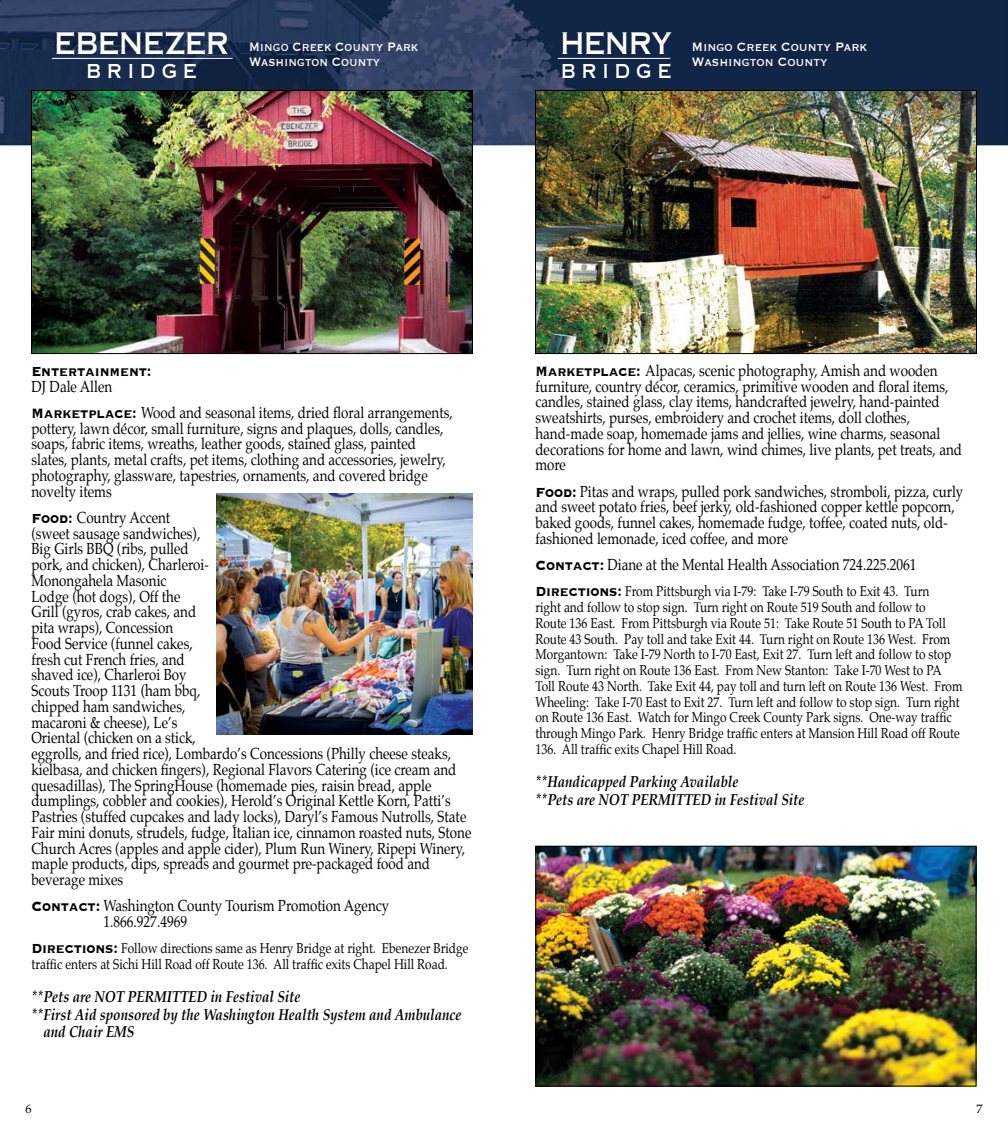
<style>
.page{position:relative;width:1008px;height:1134px;background:#fff}
.page>*{position:absolute;margin:0;border:0;box-sizing:border-box;transform-origin:0 0}
.t1{font:29.75px "Copperplate Thirty One AB";color:#fff;scale:.85 1}
.t2{font:19.25px "Copperplate Thirty One AB";letter-spacing:.37em;color:#fff;scale:.85 1}
.t3{font:700 17.5px "Copperplate";letter-spacing:-.01em;color:#000;scale:.85 1}
.t4{font:15.75px/15.8px "Palatino";color:#000;scale:.85 1}
.t5{font:italic 700 15.75px/17.5px "Palatino";color:#000;scale:.85 1}
.t6{font:15.75px/15.8px "Copperplate";color:#fff;scale:.82 1}
.t7{font:15.75px/15.8px "Copperplate";color:#fff;scale:.85 1}
.t8{font:14px/15.8px "Palatino";color:#000;scale:.85 1}
.t9{font:12.25px "Palatino";color:#000}
.s1{font-family:"Copperplate";font-weight:700;font-size:17.5px}
</style>
<div class="page">
<img style="left:0;top:0;width:1008px;height:355px">
<img style="left:33px;top:92px;width:438px;height:260px">
<div style="left:31px;top:90px;width:442px;height:264px;border:1px solid #000"></div>
<img style="left:537px;top:92px;width:438px;height:260px">
<div style="left:535px;top:90px;width:442px;height:264px;border:1px solid #000"></div>
<hr style="left:52px;top:58px;width:181px;height:1px;background:#fff">
<hr style="left:558px;top:58px;width:112px;height:1px;background:#fff">
<img style="left:217px;top:494px;width:256px;height:240px">
<img style="left:537px;top:848px;width:437px;height:236px">
<div style="left:535px;top:846px;width:441px;height:240px;border:1px solid #000"></div>
<h1 class="t1" style="left:55px;top:26px;width:206px">EBENEZER</h1>
<p class="t2" style="left:87px;top:59px;width:131px">BRIDGE</p>
<h1 class="t1" style="left:560px;top:26px;width:133px">HENRY</h1>
<p class="t2" style="left:561px;top:59px;width:131px">BRIDGE</p>
<p class="t6" style="left:249px;top:38px;width:208px">Mingo Creek County Park<br>Washington County</p>
<p class="t7" style="left:692px;top:38px;width:208px">Mingo Creek County Park<br>Washington County</p>
<p class="t3" style="left:31px;top:360px;width:143px">Entertainment:</p>
<p class="t4" style="left:31px;top:375px;width:497px;line-height:26.2px">DJ Dale Allen<br><span class="s1">Marketplace:</span> Wood and seasonal items, dried floral arrangements,</p>
<p class="t4" style="left:31px;top:422px;width:489px">pottery, lawn décor, small furniture, signs and plaques, dolls, candles, soaps, fabric items, wreaths, leather goods, stained glass, painted slates, plants, metal crafts, pet items, clothing and accessories, jewelry, photography, glassware, tapestries, ornaments, and covered bridge novelty items</p>
<p class="t4" style="left:31px;top:511px;width:519px"><span class="s1">Food:</span> Country Accent<br>(sweet sausage sandwiches),<br>Big Girls BBQ (ribs, pulled<br>pork, and chicken), Charleroi-<br>Monongahela Masonic<br>Lodge (hot dogs), Off the<br>Grill (gyros, crab cakes, and<br>pita wraps), Concession<br>Food Service (funnel cakes,<br>fresh cut French fries, and<br>shaved ice), Charleroi Boy<br>Scouts Troop 1131 (ham bbq,<br>chipped ham sandwiches,<br>macaroni &amp; cheese), Le’s<br>Oriental (chicken on a stick,<br>eggrolls, and fried rice), Lombardo’s Concessions (Philly cheese steaks, kielbasa, and chicken fingers), Regional Flavors Catering (ice cream and quesadillas), The SpringHouse (homemade pies, raisin bread, apple dumplings, cobbler and cookies), Herold’s Original Kettle Korn, Patti’s Pastries (stuffed cupcakes and lady locks), Daryl’s Famous Nutrolls, State Fair mini donuts, strudels, fudge, Italian ice, cinnamon roasted nuts, Stone Church Acres (apples and apple cider), Plum Run Winery, Ripepi Winery, maple products, dips, spreads and gourmet pre-packaged food and beverage mixes</p>
<p class="t4" style="left:103px;top:900px;width:338px;text-indent:-72px"><span class="s1">Contact:</span> Washington County Tourism Promotion Agency<br>1.866.927.4969</p>
<p class="t8" style="left:31px;top:942px;width:516px"><span class="s1">Directions:</span> Follow directions same as Henry Bridge at right. Ebenezer Bridge traffic enters at Sichi Hill Road off Route 136. All traffic exits Chapel Hill Road.</p>
<p class="t5" style="left:31px;top:990px;width:318px">**Pets are NOT PERMITTED in Festival Site</p>
<p class="t5" style="left:31px;top:1007px;width:507px">**First Aid sponsored by the Washington Health System and Ambulance</p>
<p class="t5" style="left:43px;top:1025px;width:109px">and Chair EMS</p>
<p class="t4" style="left:535px;top:364px;width:503px"><span class="s1">Marketplace:</span> Alpacas, scenic photography, Amish and wooden furniture, country décor, ceramics, primitive wooden and floral items, candles, stained glass, clay items, handcrafted jewelry, hand-painted sweatshirts, purses, embroidery and crochet items, doll clothes, hand-made soap, homemade jams and jellies, wine charms, seasonal decorations for home and lawn, wind chimes, live plants, pet treats, and more</p>
<p class="t4" style="left:535px;top:485px;width:505px"><span class="s1">Food:</span> Pitas and wraps, pulled pork sandwiches, stromboli, pizza, curly and sweet potato fries, beef jerky, old-fashioned copper kettle popcorn, baked goods, funnel cakes, homemade fudge, toffee, coated nuts, old&shy;fashioned lemonade, iced coffee, and more</p>
<p class="t4" style="left:535px;top:558px;width:450px"><span class="s1">Contact:</span> Diane at the Mental Health Association 724.225.2061</p>
<p class="t8" style="left:535px;top:585px;width:504px"><span class="s1">Directions:</span> From Pittsburgh via I-79: Take I-79 South to Exit 43. Turn<br>right and follow to stop sign. Turn right on Route 519 South and follow to<br>Route 136 East. From Pittsburgh via Route 51: Take Route 51 South to PA Toll Route 43 South. Pay toll and take Exit 44. Turn right on Route 136 West. From Morgantown: Take I-79 North to I-70 East, Exit 27. Turn left and follow to stop sign. Turn right on Route 136 East. From New Stanton: Take I-70 West to PA Toll Route 43 North. Take Exit 44, pay toll and turn left on Route 136 West. From Wheeling: Take I-70 East to Exit 27. Turn left and follow to stop sign. Turn right on Route 136 East. Watch for Mingo Creek County Park signs. One-way traffic through Mingo Park. Henry Bridge traffic enters at Mansion Hill Road off Route 136. All traffic exits Chapel Hill Road.</p>
<p class="t5" style="left:535px;top:775px;width:318px">**Handicapped Parking Available<br>**Pets are NOT PERMITTED in Festival Site</p>
<p class="t9" style="left:25px;top:1100px;width:8px">6</p>
<p class="t9" style="left:976px;top:1100px;width:8px">7</p>
</div>
